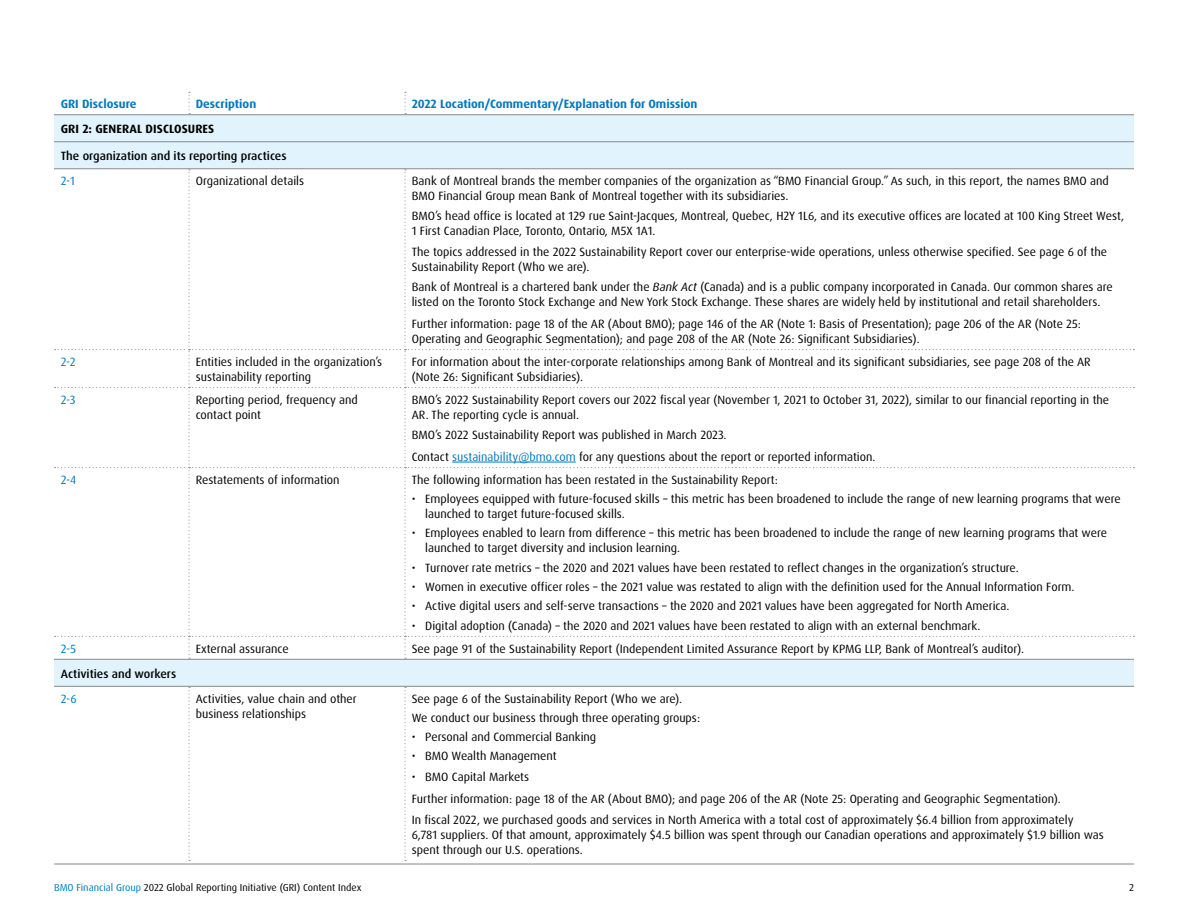
<style>
.page{position:relative;width:1188px;height:918px;background:#fff}
.page>*{position:absolute;margin:0;border:0;box-sizing:border-box;transform-origin:0 0}
.t1{font:12px/15px "Dax Pro";color:#000}
.t2{font:700 12px "Dax Pro";color:#0079c1}
.t3{font:500 12px "Dax Pro";color:#000}
.t4{font:700 12px "Dax Pro";letter-spacing:.01em;color:#000}
.t5{font:12px "Dax Pro";color:#0079c1}
.t6{font:10.2px "Dax Pro";color:#000}
.s1{font-style:italic}
.s2{color:#0079c1}
</style>
<div class="page">
<hr style="left:54px;top:863px;width:1080px;height:2px;background:#939598">
<div style="left:54px;top:115px;width:1080px;height:571px;background:#e1f4fd"></div>
<hr style="left:54px;top:114px;width:135px;height:1px;background:#939598">
<hr style="left:189px;top:114px;width:216px;height:1px;background:#939598">
<hr style="left:405px;top:114px;width:729px;height:1px;background:#939598">
<svg style="left:188px;top:92px;width:2px;height:22px"></svg>
<svg style="left:404px;top:92px;width:2px;height:22px"></svg>
<svg style="left:55px;top:169px;width:1079px;height:490px"></svg>
<hr style="left:54px;top:141px;width:135px;height:1px;background:#939598">
<hr style="left:189px;top:141px;width:216px;height:1px;background:#939598">
<hr style="left:405px;top:141px;width:729px;height:1px;background:#939598">
<hr style="left:54px;top:659px;width:135px;height:1px;background:#939598">
<hr style="left:189px;top:659px;width:216px;height:1px;background:#939598">
<hr style="left:405px;top:659px;width:729px;height:1px;background:#939598">
<hr style="left:54px;top:168px;width:135px;height:1px;background:#939598">
<hr style="left:189px;top:168px;width:216px;height:1px;background:#939598">
<hr style="left:405px;top:168px;width:729px;height:1px;background:#939598">
<hr style="left:54px;top:686px;width:135px;height:1px;background:#939598">
<hr style="left:189px;top:686px;width:216px;height:1px;background:#939598">
<hr style="left:405px;top:686px;width:729px;height:1px;background:#939598">
<svg style="left:188px;top:687px;width:2px;height:174px"></svg>
<svg style="left:404px;top:687px;width:2px;height:174px"></svg>
<hr style="left:452px;top:462px;width:124px;height:1px;background:#0079c1">
<p class="t2" style="left:61px;top:96px;width:77px">GRI Disclosure</p>
<p class="t2" style="left:196px;top:96px;width:62px">Description</p>
<p class="t2" style="left:412px;top:96px;width:287px">2022 Location/Commentary/Explanation for Omission</p>
<p class="t4" style="left:61px;top:121px;width:155px">GRI 2: GENERAL DISCLOSURES</p>
<p class="t3" style="left:61px;top:148px;width:227px">The organization and its reporting practices</p>
<p class="t5" style="left:61px;top:173px;width:16px">2-1</p>
<p class="t1" style="left:196px;top:173px;width:110px">Organizational details</p>
<p class="t1" style="left:412px;top:173px;width:699px">Bank of Montreal brands the member companies of the organization as “BMO Financial Group.” As such, in this report, the names BMO and<br>BMO Financial Group mean Bank of Montreal together with its subsidiaries.</p>
<p class="t1" style="left:412px;top:209px;width:714px">BMO’s head office is located at 129 rue Saint-Jacques, Montreal, Quebec, H2Y 1L6, and its executive offices are located at 100 King Street West,<br>1 First Canadian Place, Toronto, Ontario, M5X 1A1.</p>
<p class="t1" style="left:412px;top:244px;width:697px">The topics addressed in the 2022 Sustainability Report cover our enterprise-wide operations, unless otherwise specified. See page 6 of the<br>Sustainability Report (Who we are).</p>
<p class="t1" style="left:412px;top:279px;width:703px">Bank of Montreal is a chartered bank under the <span class="s1">Bank Act</span> (Canada) and is a public company incorporated in Canada. Our common shares are listed on the Toronto Stock Exchange and New York Stock Exchange. These shares are widely held by institutional and retail shareholders.</p>
<p class="t1" style="left:412px;top:316px;width:671px">Further information: page 18 of the AR (About BMO); page 146 of the AR (Note 1: Basis of Presentation); page 206 of the AR (Note 25:<br>Operating and Geographic Segmentation); and page 208 of the AR (Note 26: Significant Subsidiaries).</p>
<p class="t5" style="left:61px;top:354px;width:16px">2-2</p>
<p class="t1" style="left:196px;top:354px;width:188px">Entities included in the organization’s sustainability reporting</p>
<p class="t1" style="left:412px;top:354px;width:681px">For information about the inter-corporate relationships among Bank of Montreal and its significant subsidiaries, see page 208 of the AR (Note 26: Significant Subsidiaries).</p>
<p class="t5" style="left:61px;top:392px;width:16px">2-3</p>
<p class="t1" style="left:196px;top:392px;width:164px">Reporting period, frequency and contact point</p>
<p class="t1" style="left:412px;top:392px;width:699px">BMO’s 2022 Sustainability Report covers our 2022 fiscal year (November 1, 2021 to October 31, 2022), similar to our financial reporting in the<br>AR. The reporting cycle is annual.</p>
<p class="t1" style="left:412px;top:424px;width:465px;line-height:21.8px">BMO’s 2022 Sustainability Report was published in March 2023.<br>Contact <span class="s2">sustainability@bmo.com</span> for any questions about the report or reported information.</p>
<p class="t5" style="left:61px;top:472px;width:17px">2-4</p>
<p class="t1" style="left:196px;top:472px;width:145px">Restatements of information</p>
<p class="t1" style="left:412px;top:472px;width:368px">The following information has been restated in the Sustainability Report:</p>
<p class="t1" style="left:425px;top:491px;width:697px;text-indent:-14px">• Employees equipped with future-focused skills – this metric has been broadened to include the range of new learning programs that were launched to target future-focused skills.</p>
<p class="t1" style="left:425px;top:526px;width:683px;text-indent:-14px">• Employees enabled to learn from difference – this metric has been broadened to include the range of new learning programs that were launched to target diversity and inclusion learning.</p>
<p class="t1" style="left:412px;top:560px;width:609px">• Turnover rate metrics – the 2020 and 2021 values have been restated to reflect changes in the organization’s structure.</p>
<p class="t1" style="left:412px;top:579px;width:664px">• Women in executive officer roles – the 2021 value was restated to align with the definition used for the Annual Information Form.</p>
<p class="t1" style="left:412px;top:599px;width:599px">• Active digital users and self-serve transactions – the 2020 and 2021 values have been aggregated for North America.</p>
<p class="t1" style="left:412px;top:618px;width:570px">• Digital adoption (Canada) – the 2020 and 2021 values have been restated to align with an external benchmark.</p>
<p class="t5" style="left:61px;top:641px;width:17px">2-5</p>
<p class="t1" style="left:196px;top:641px;width:94px">External assurance</p>
<p class="t1" style="left:412px;top:641px;width:614px">See page 91 of the Sustainability Report (Independent Limited Assurance Report by KPMG LLP, Bank of Montreal’s auditor).</p>
<p class="t3" style="left:61px;top:666px;width:117px">Activities and workers</p>
<p class="t5" style="left:61px;top:691px;width:18px">2-6</p>
<p class="t1" style="left:196px;top:691px;width:163px">Activities, value chain and other business relationships</p>
<p class="t1" style="left:412px;top:689px;width:290px;line-height:19.4px">See page 6 of the Sustainability Report (Who we are).<br>We conduct our business through three operating groups:</p>
<p class="t1" style="left:412px;top:730px;width:186px">• Personal and Commercial Banking</p>
<p class="t1" style="left:412px;top:749px;width:147px">• BMO Wealth Management</p>
<p class="t1" style="left:412px;top:766px;width:663px;line-height:21.8px">• BMO Capital Markets<br>Further information: page 18 of the AR (About BMO); and page 206 of the AR (Note 25: Operating and Geographic Segmentation).<br>In fiscal 2022, we purchased goods and services in North America with a total cost of approximately $6.4 billion from approximately</p>
<p class="t1" style="left:412px;top:828px;width:694px">6,781 suppliers. Of that amount, approximately $4.5 billion was spent through our Canadian operations and approximately $1.9 billion was spent through our U.S. operations.</p>
<p class="t6" style="left:54px;top:881px;width:309px"><span class="s2">BMO Financial Group</span> 2022 Global Reporting Initiative (GRI) Content Index</p>
<p class="t6" style="left:1129px;top:881px;width:6px">2</p>
</div>
